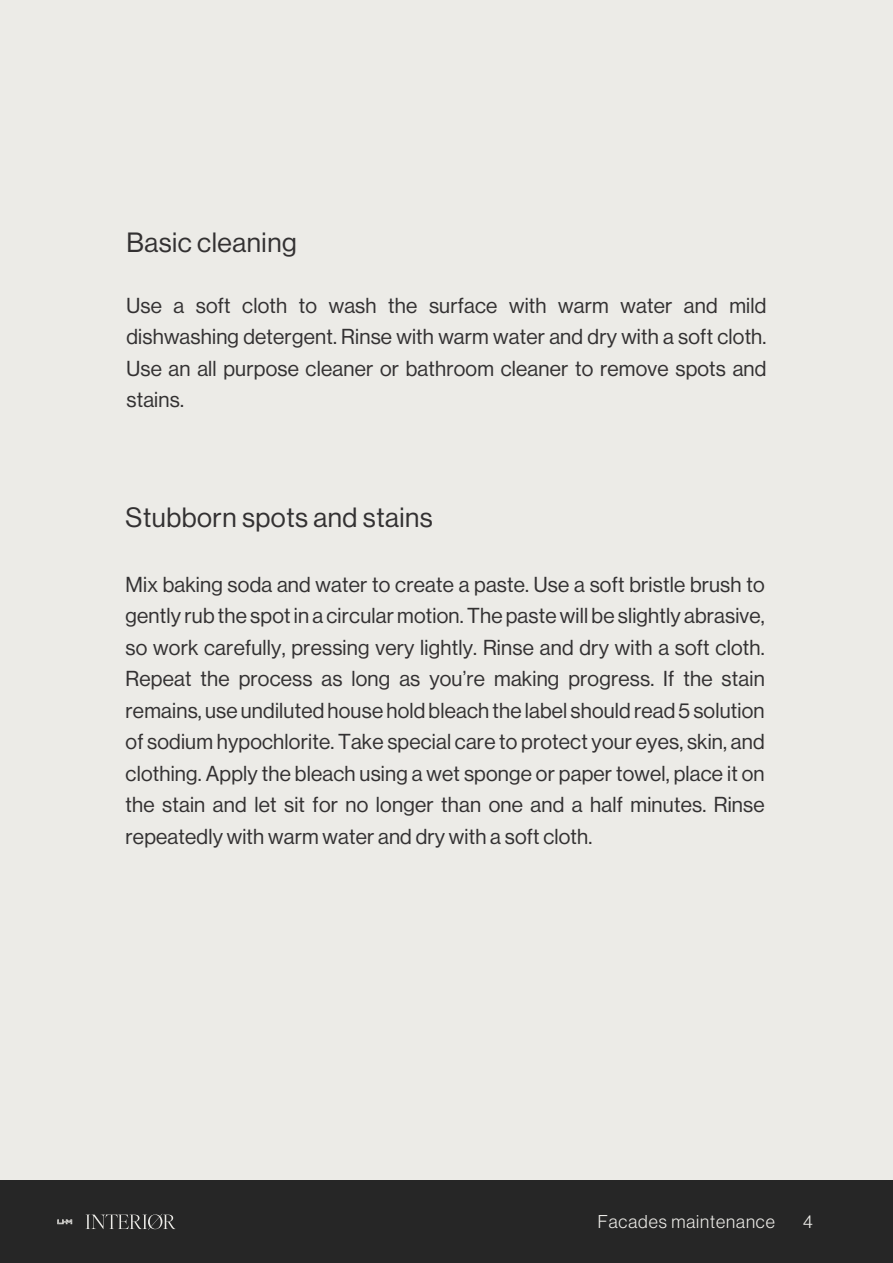
<style>
.page{position:relative;width:893px;height:1263px;background:#ecebe7}
.page>*{position:absolute;margin:0;border:0;box-sizing:border-box;transform-origin:0 0}
.t1{font:27.3px "N Haas Grotesk DS Pro 55 Rg";letter-spacing:.02em;color:#333132}
.t2{font:21.15px/31.5px "N Haas Grotesk DS Pro 55 Rg";letter-spacing:.01em;color:#333132;text-align:justify}
.t3{font:18.15px "N Haas Grotesk DS Pro 45 Lt";letter-spacing:.05em;color:#ecebe7}
</style>
<div class="page">
<hr style="left:892px;top:0;width:1px;height:1263px;background:#262626">
<div style="left:0;top:1180px;width:893px;height:83px;background:#262626"></div>
<svg style="left:85px;top:1214px;width:90px;height:16px"></svg>
<svg style="left:57px;top:1219px;width:15px;height:5px"></svg>
<p class="t1" style="left:126px;top:232px;width:172px">Basic cleaning</p>
<p class="t2" style="left:126px;top:291px;width:642px">Use a soft cloth to wash the surface with warm water and mild dishwashing detergent. Rinse with warm water and dry with a soft cloth.<br>Use an all purpose cleaner or bathroom cleaner to remove spots and stains.</p>
<p class="t1" style="left:126px;top:507px;width:309px">Stubborn spots and stains</p>
<p class="t2" style="left:126px;top:570px;width:641px">Mix baking soda and water to create a paste. Use a soft bristle brush to gently rub the spot in a circular motion. The paste will be slightly abrasive, so work carefully, pressing very lightly. Rinse and dry with a soft cloth.<br>Repeat the process as long as you’re making progress. If the stain remains, use undiluted house hold bleach the label should read 5 solution of sodium hypochlorite. Take special care to protect your eyes, skin, and clothing. Apply the bleach using a wet sponge or paper towel, place it on the stain and let sit for no longer than one and a half minutes. Rinse repeatedly with warm water and dry with a soft cloth.</p>
<p class="t3" style="left:598px;top:1211px;width:178px">Facades maintenance</p>
<p class="t3" style="left:803px;top:1211px;width:11px">4</p>
</div>
